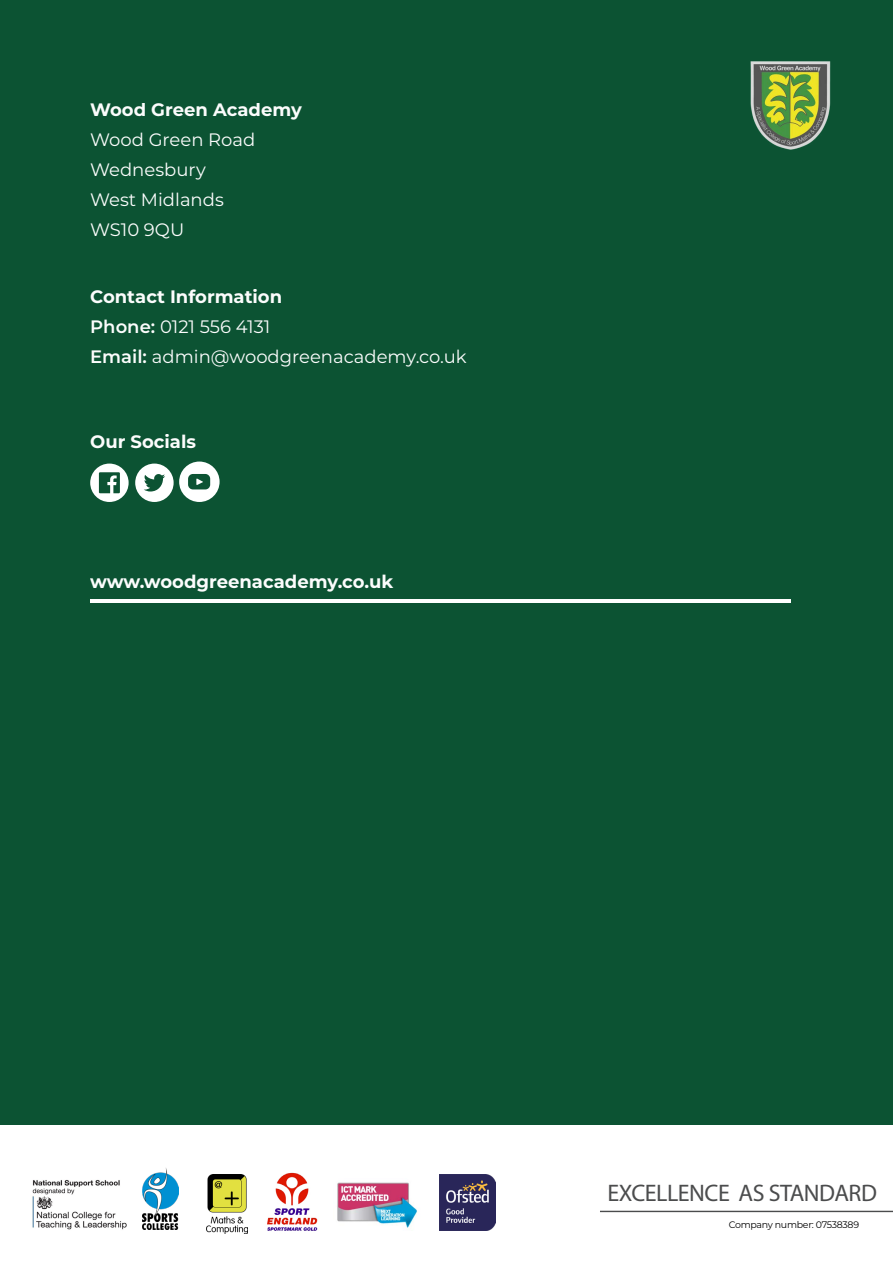
<style>
.page{position:relative;width:893px;height:1263px;background:#fff}
.page>*{position:absolute;margin:0;border:0;box-sizing:border-box;transform-origin:0 0}
.t1{font:24px "Myriad Pro";letter-spacing:-.02em;color:#4b4c4d}
.t2{font:18px/30px "Montserrat";color:#fff}
.t3{font:700 18px "Montserrat";color:#fff}
.Paragraph_Style_3{font:9.45px "Montserrat";letter-spacing:-.03em;color:#000}
.s1{font-weight:700}
.s2{font-weight:600}
</style>
<div class="page">
<div style="left:0;top:0;width:893px;height:1155px;background:#0c5333"></div>
<hr style="left:90px;top:599px;width:700px;height:3px;background:#fff">
<div style="left:0;top:1125px;width:893px;height:38px;background:#fff"></div>
<div style="left:90px;top:464px;width:39px;height:38px;background:#fff;border-radius:50%"></div>
<svg style="left:99px;top:472px;width:21px;height:21px"></svg>
<div style="left:135px;top:464px;width:39px;height:38px;background:#fff;border-radius:50%"></div>
<svg style="left:144px;top:474px;width:21px;height:17px"></svg>
<img style="left:142px;top:1168px;width:36px;height:61px">
<img style="left:207px;top:1174px;width:41px;height:60px">
<img style="left:267px;top:1172px;width:51px;height:59px">
<img style="left:439px;top:1174px;width:57px;height:57px">
<img style="left:32px;top:1180px;width:95px;height:50px">
<img style="left:337px;top:1182px;width:80px;height:46px">
<hr style="left:600px;top:1211px;width:293px;height:1px;background:#4b4c4d">
<div style="left:179px;top:461px;width:41px;height:41px;background:#fff;border-radius:50%"></div>
<svg style="left:188px;top:474px;width:22px;height:15px"></svg>
<img style="left:750px;top:61px;width:81px;height:89px">
<p class="t3" style="left:90px;top:97px;width:213px">Wood Green Academy</p>
<p class="t2" style="left:90px;top:124px;width:167px">Wood Green Road<br>Wednesbury<br>West Midlands<br>WS10 9QU</p>
<p class="t2" style="left:90px;top:281px;width:378px"><span class="s1">Contact Information<br></span><span class="s2">Phone:</span> 0121 556 4131<br><span class="s2">Email:</span> admin@woodgreenacademy.co.uk</p>
<p class="t3" style="left:90px;top:429px;width:107px">Our Socials</p>
<p class="t3" style="left:90px;top:569px;width:305px">www.woodgreenacademy.co.uk</p>
<p class="t1" style="left:608px;top:1178px;width:271px">EXCELLENCE AS STANDARD</p>
<p class="Paragraph_Style_3" style="left:729px;top:1218px;width:132px">Company number: 07538389</p>
</div>
